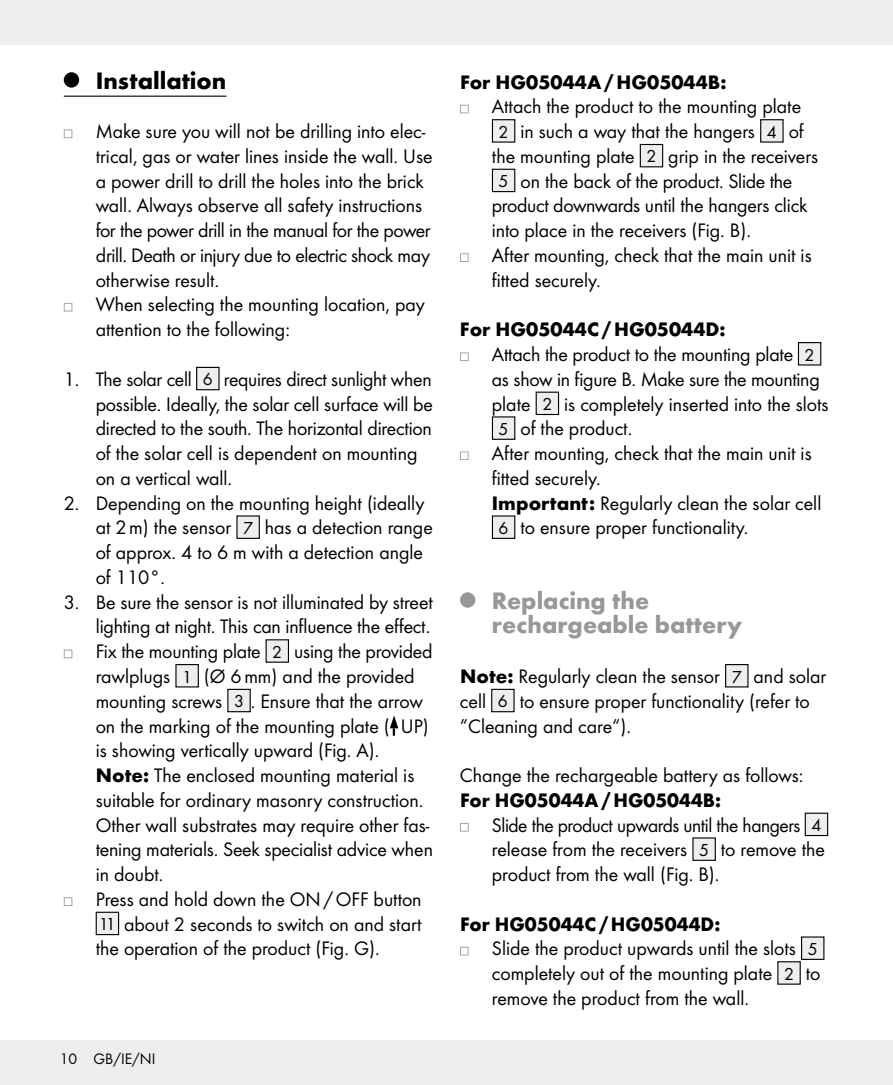
<style>
.page{position:relative;width:893px;height:1085px;background:#fff}
.page>*{position:absolute;margin:0;border:0;box-sizing:border-box;transform-origin:0 0}
.t1{font:700 24.75px/24.8px "Futura";color:#97979c}
.t2{font:700 24.75px "Futura";color:#000}
.t3{font:20.25px/24.8px "Futura Boo";color:#000}
.t4{font:700 20.25px "Futura";color:#000}
.t5{font:15.75px "Futura Boo";color:#000}
.s1{font-size:18px}
.s2{font-family:"Futura";font-weight:700}
</style>
<div class="page">
<div style="left:0;top:0;width:893px;height:45px;background:#eceeef"></div>
<div style="left:0;top:1040px;width:893px;height:44px;background:#eceeef"></div>
<hr style="left:64px;top:96px;width:162px;height:1px;background:#000">
<div style="left:64px;top:72px;width:15px;height:16px;background:#000;border-radius:50%"></div>
<svg style="left:64px;top:129px;width:8px;height:9px"></svg>
<svg style="left:64px;top:303px;width:8px;height:8px"></svg>
<div style="left:197px;top:367px;width:22px;height:22px;background:#eceeef"></div>
<div style="left:196px;top:367px;width:24px;height:23px;border:1px solid #000"></div>
<div style="left:237px;top:516px;width:22px;height:22px;background:#eceeef"></div>
<div style="left:236px;top:515px;width:24px;height:24px;border:1px solid #000"></div>
<svg style="left:64px;top:649px;width:8px;height:9px"></svg>
<div style="left:266px;top:639px;width:22px;height:23px;background:#eceeef"></div>
<div style="left:176px;top:664px;width:22px;height:22px;background:#eceeef"></div>
<div style="left:175px;top:664px;width:24px;height:23px;border:1px solid #000"></div>
<div style="left:228px;top:689px;width:22px;height:22px;background:#eceeef"></div>
<div style="left:227px;top:688px;width:24px;height:24px;border:1px solid #000"></div>
<svg style="left:390px;top:715px;width:8px;height:20px"></svg>
<svg style="left:64px;top:897px;width:8px;height:8px"></svg>
<div style="left:96px;top:912px;width:23px;height:22px;background:#eceeef"></div>
<div style="left:96px;top:911px;width:23px;height:24px;border:1px solid #000"></div>
<svg style="left:460px;top:105px;width:9px;height:8px"></svg>
<div style="left:492px;top:120px;width:23px;height:22px;background:#eceeef"></div>
<div style="left:492px;top:119px;width:23px;height:24px;border:1px solid #000"></div>
<div style="left:761px;top:120px;width:22px;height:22px;background:#eceeef"></div>
<div style="left:760px;top:119px;width:24px;height:24px;border:1px solid #000"></div>
<div style="left:640px;top:144px;width:23px;height:23px;background:#eceeef"></div>
<div style="left:640px;top:144px;width:23px;height:23px;border:1px solid #000"></div>
<div style="left:492px;top:169px;width:23px;height:22px;background:#eceeef"></div>
<div style="left:492px;top:169px;width:23px;height:23px;border:1px solid #000"></div>
<svg style="left:460px;top:253px;width:9px;height:9px"></svg>
<svg style="left:460px;top:352px;width:9px;height:9px"></svg>
<div style="left:798px;top:342px;width:23px;height:23px;background:#eceeef"></div>
<div style="left:798px;top:342px;width:23px;height:23px;border:1px solid #000"></div>
<div style="left:536px;top:392px;width:22px;height:22px;background:#eceeef"></div>
<div style="left:536px;top:391px;width:23px;height:24px;border:1px solid #000"></div>
<div style="left:492px;top:417px;width:23px;height:22px;background:#eceeef"></div>
<div style="left:492px;top:416px;width:23px;height:24px;border:1px solid #000"></div>
<svg style="left:460px;top:451px;width:9px;height:9px"></svg>
<div style="left:492px;top:516px;width:23px;height:22px;background:#eceeef"></div>
<div style="left:492px;top:515px;width:23px;height:24px;border:1px solid #000"></div>
<div style="left:460px;top:592px;width:15px;height:15px;background:#97979c;border-radius:50%"></div>
<div style="left:726px;top:664px;width:22px;height:22px;background:#eceeef"></div>
<div style="left:725px;top:664px;width:23px;height:23px;border:1px solid #000"></div>
<div style="left:492px;top:689px;width:22px;height:22px;background:#eceeef"></div>
<div style="left:491px;top:688px;width:24px;height:24px;border:1px solid #000"></div>
<svg style="left:460px;top:823px;width:9px;height:8px"></svg>
<div style="left:805px;top:813px;width:23px;height:22px;background:#eceeef"></div>
<div style="left:805px;top:812px;width:23px;height:24px;border:1px solid #000"></div>
<div style="left:693px;top:837px;width:22px;height:23px;background:#eceeef"></div>
<svg style="left:460px;top:946px;width:9px;height:9px"></svg>
<div style="left:802px;top:936px;width:22px;height:23px;background:#eceeef"></div>
<div style="left:778px;top:961px;width:22px;height:22px;background:#eceeef"></div>
<div style="left:777px;top:961px;width:24px;height:23px;border:1px solid #000"></div>
<p class="t2" style="left:96px;top:65px;width:132px">Installation</p>
<p class="t3" style="left:96px;top:119px;width:339px">Make sure you will not be drilling into elec&shy;trical, gas or water lines inside the wall. Use a power drill to drill the holes into the brick wall. Always observe all safety instructions for the power drill in the manual for the power drill. Death or injury due to electric shock may otherwise result.<br>When selecting the mounting location, pay attention to the following:</p>
<p class="t3" style="left:96px;top:366px;width:339px;text-indent:-32px">1. The solar cell <span class="s1">6</span> requires direct sunlight when possible. Ideally, the solar cell surface will be directed to the south. The horizontal direction of the solar cell is dependent on mounting on a vertical wall.</p>
<p class="t3" style="left:96px;top:490px;width:339px;text-indent:-32px">2. Depending on the mounting height (ideally at 2m) the sensor <span class="s1">7</span> has a detection range of approx. 4 to 6 m with a detection angle of 110°.</p>
<p class="t3" style="left:96px;top:589px;width:339px;text-indent:-32px">3. Be sure the sensor is not illuminated by street lighting at night. This can influence the effect.<br>Fix the mounting plate <span class="s1">2</span> using the provided rawlplugs <span class="s1">1</span> (Ø 6mm) and the provided mounting screws <span class="s1">3</span> . Ensure that the arrow on the marking of the mounting plate ( UP) is showing vertically upward (Fig. A).<br><span class="s2">Note:</span> The enclosed mounting material is suitable for ordinary masonry construction.<br>Other wall substrates may require other fas&shy;tening materials. Seek specialist advice when in doubt.<br>Press and hold down the ON/OFF button <span class="s1">11</span> about 2 seconds to switch on and start the operation of the product (Fig. G).</p>
<p class="t5" style="left:60px;top:1048px;width:97px">10 GB/IE/NI</p>
<p class="t4" style="left:460px;top:69px;width:268px">For HG05044A/HG05044B:</p>
<p class="t3" style="left:492px;top:94px;width:311px">Attach the product to the mounting plate</p>
<p class="t3" style="left:499px;top:119px;width:307px"><span class="s1">2</span> in such a way that the hangers <span class="s1">4</span> of</p>
<p class="t3" style="left:492px;top:144px;width:328px">the mounting plate <span class="s1">2</span> grip in the receivers</p>
<p class="t3" style="left:499px;top:168px;width:295px"><span class="s1">5</span> on the back of the product. Slide the</p>
<p class="t3" style="left:492px;top:193px;width:317px">product downwards until the hangers click</p>
<p class="t3" style="left:492px;top:218px;width:261px">into place in the receivers (Fig. B).</p>
<p class="t3" style="left:492px;top:243px;width:321px">After mounting, check that the main unit is</p>
<p class="t3" style="left:492px;top:267px;width:110px">fitted securely.</p>
<p class="t4" style="left:460px;top:317px;width:267px">For HG05044C/HG05044D:</p>
<p class="t3" style="left:492px;top:342px;width:324px">Attach the product to the mounting plate <span class="s1">2</span></p>
<p class="t3" style="left:492px;top:366px;width:329px">as show in figure B. Make sure the mounting</p>
<p class="t3" style="left:492px;top:391px;width:338px">plate <span class="s1">2</span> is completely inserted into the slots</p>
<p class="t3" style="left:499px;top:416px;width:135px"><span class="s1">5</span> of the product.</p>
<p class="t3" style="left:492px;top:441px;width:321px">After mounting, check that the main unit is</p>
<p class="t3" style="left:492px;top:465px;width:110px">fitted securely.</p>
<p class="t3" style="left:492px;top:490px;width:331px"><span class="s2">Important:</span> Regularly clean the solar cell</p>
<p class="t3" style="left:499px;top:515px;width:251px"><span class="s1">6</span> to ensure proper functionality.</p>
<p class="t1" style="left:492px;top:587px;width:252px">Replacing the rechargeable battery</p>
<p class="t3" style="left:460px;top:663px;width:368px"><span class="s2">Note:</span> Regularly clean the sensor <span class="s1">7</span> and solar cell <span class="s1">6</span> to ensure proper functionality (refer to “Cleaning and care“).</p>
<p class="t3" style="left:460px;top:762px;width:345px">Change the rechargeable battery as follows:</p>
<p class="t4" style="left:460px;top:787px;width:263px">For HG05044A/HG05044B:</p>
<p class="t3" style="left:492px;top:812px;width:335px">Slide the product upwards until the hangers <span class="s1">4 </span>release from the receivers <span class="s1">5</span> to remove the product from the wall (Fig. B).</p>
<p class="t4" style="left:460px;top:911px;width:262px">For HG05044C/HG05044D:</p>
<p class="t3" style="left:492px;top:936px;width:330px">Slide the product upwards until the slots <span class="s1">5 </span>completely out of the mounting plate <span class="s1">2</span> to remove the product from the wall.</p>
</div>
